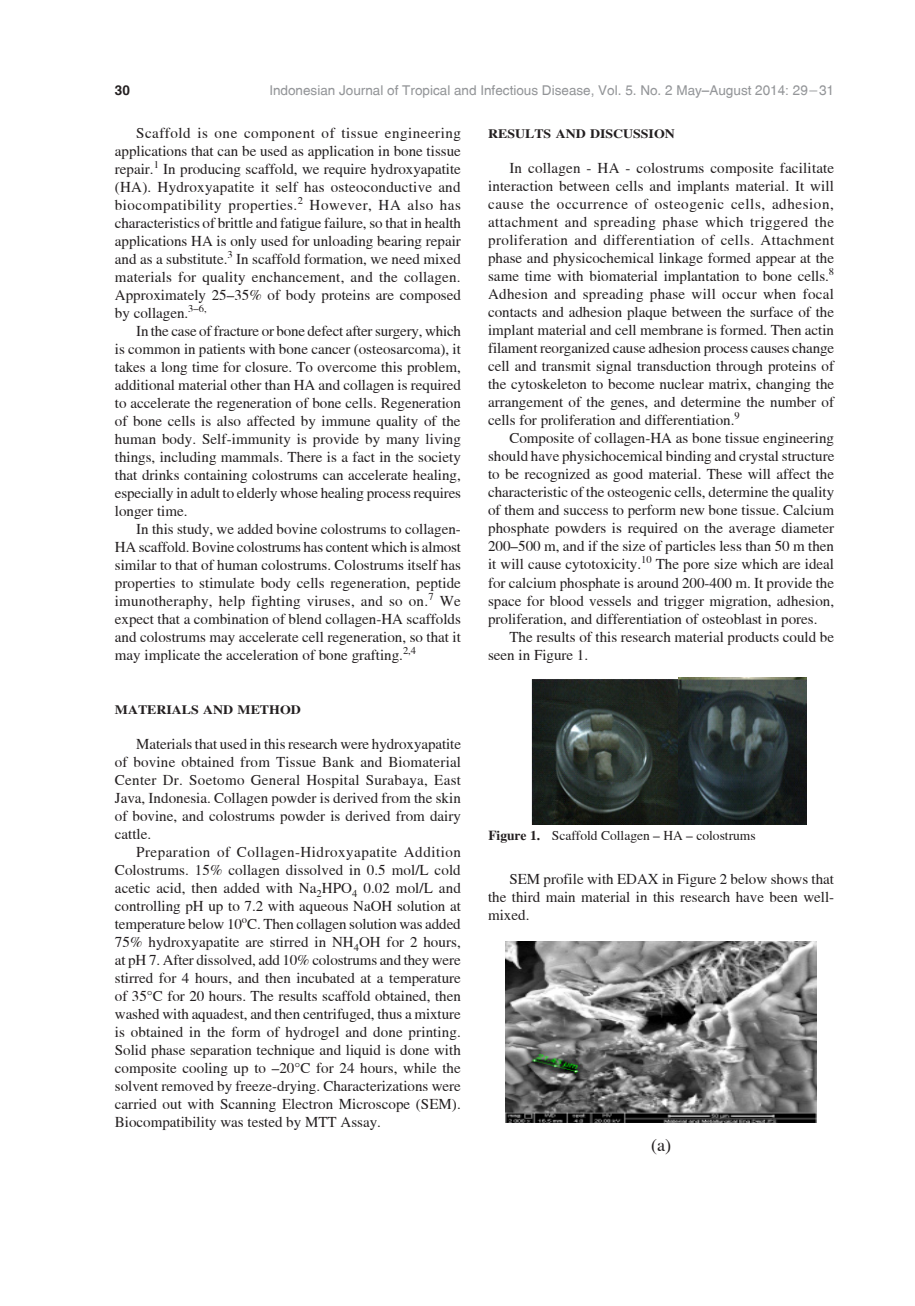
<style>
.page{position:relative;width:915px;height:1306px;background:#fff}
.page>*{position:absolute;margin:0;border:0;box-sizing:border-box;transform-origin:0 0}
.Gambar_kop{font:18px "Tribune";color:#231f20}
.Body_text{font:15px/18px "Tribune";color:#231f20;text-align:justify}
.t1{font:13.5px "New Zurica";color:#939598}
.Gambar_kop-2{font:13.5px "Tribune";color:#231f20}
.t2{font:700 13.5px "New Zurica";color:#231f20}
.Sub_Bab{font:700 12.6px "Tribune";color:#231f20;scale:1.1 1}
.s1{font-weight:700}
</style>
<div class="page">
<img style="left:531px;top:677px;width:274px;height:147px">
<img style="left:505px;top:941px;width:311px;height:181px">
<p class="t2" style="left:115px;top:81px;width:17px">30</p>
<p class="t1" style="left:269px;top:82px;width:566px">Indonesian Journal of Tropical and Infectious Disease, Vol. 5. No. 2 May–August 2014: 29 31</p>
<p class="Body_text" style="left:115px;top:123px;width:347px;text-indent:21px">Scaffold is one component of tissue engineering applications that can be used as application in bone tissue repair.<sup>1</sup> In producing scaffold, we require hydroxyapatite (HA). Hydroxyapatite it self has osteoconductive and biocompatibility properties.<sup>2</sup> However, HA also has characteristics of brittle and fatigue failure, so that in health applications HA is only used for unloading bearing repair and as a substitute.<sup>3</sup> In scaffold formation, we need mixed materials for quality enchancement, and the collagen.<br>Approximately 25–35% of body proteins are composed by collagen.<sup>3–6,</sup></p>
<p class="Body_text" style="left:115px;top:321px;width:347px;text-indent:21px">In the case of fracture or bone defect after surgery, which is common in patients with bone cancer (osteosarcoma), it takes a long time for closure. To overcome this problem, additional material other than HA and collagen is required to accelerate the regeneration of bone cells. Regeneration of bone cells is also affected by immune quality of the human body. Self-immunity is provide by many living things, including mammals. There is a fact in the society that drinks containing colostrums can accelerate healing, especially in adult to elderly whose healing process requires longer time.</p>
<p class="Body_text" style="left:115px;top:519px;width:347px;text-indent:21px">In this study, we added bovine colostrums to collagen-HA scaffold. Bovine colostrums has content which is almost similar to that of human colostrums. Colostrums itself has properties to stimulate body cells regeneration, peptide imunotheraphy, help fighting viruses, and so on.<sup>7</sup> We expect that a combination of blend collagen-HA scaffolds and colostrums may accelerate cell regeneration, so that it may implicate the acceleration of bone grafting.<sup>2,4</sup></p>
<p class="Sub_Bab" style="left:488px;top:126px;width:171px">RESULTS AND DISCUSSION</p>
<p class="Body_text" style="left:488px;top:159px;width:347px;text-indent:21px">In collagen - HA - colostrums composite facilitate interaction between cells and implants material. It will cause the occurrence of osteogenic cells, adhesion, attachment and spreading phase which triggered the proliferation and differentiation of cells. Attachment phase and physicochemical linkage formed appear at the same time with biomaterial implantation to bone cells.<sup>8<br></sup>Adhesion and spreading phase will occur when focal contacts and adhesion plaque between the surface of the implant material and cell membrane is formed. Then actin filament reorganized cause adhesion process causes change cell and transmit signal transduction through proteins of the cytoskeleton to become nuclear matrix, changing the arrangement of the genes, and determine the number of cells for proliferation and differentiation.<sup>9</sup></p>
<p class="Body_text" style="left:488px;top:429px;width:347px;text-indent:21px">Composite of collagen-HA as bone tissue engineering should have physichocemical binding and crystal structure to be recognized as good material. These will affect the characteristic of the osteogenic cells, determine the quality of them and success to perform new bone tissue. Calcium phosphate powders is required on the average diameter 200–500 m, and if the size of particles less than 50 m then it will cause cytotoxicity.<sup>10</sup> The pore size which are ideal for calcium phosphate is around 200-400 m. It provide the space for blood vessels and trigger migration, adhesion, proliferation, and differentiation of osteoblast in pores.</p>
<p class="Body_text" style="left:488px;top:627px;width:347px;text-indent:21px">The results of this research material products could be seen in Figure 1.</p>
<p class="Sub_Bab" style="left:115px;top:702px;width:170px">MATERIALS AND METHOD</p>
<p class="Body_text" style="left:115px;top:734px;width:347px;text-indent:21px">Materials that used in this research were hydroxyapatite of bovine obtained from Tissue Bank and Biomaterial Center Dr. Soetomo General Hospital Surabaya, East Java, Indonesia. Collagen powder is derived from the skin of bovine, and colostrums powder is derived from dairy cattle.</p>
<p class="Body_text" style="left:115px;top:842px;width:347px;text-indent:21px">Preparation of Collagen-Hidroxyapatite Addition Colostrums. 15% collagen dissolved in 0.5 mol/L cold acetic acid, then added with Na<sub>2</sub>HPO<sub>4</sub> 0.02 mol/L and controlling pH up to 7.2 with aqueous NaOH solution at temperature below 10<sup>o</sup>C. Then collagen solution was added 75% hydroxyapatite are stirred in NH<sub>4</sub>OH for 2 hours, at pH 7. After dissolved, add 10% colostrums and they were stirred for 4 hours, and then incubated at a temperature of 35°C for 20 hours. The results scaffold obtained, then washed with aquadest, and then centrifuged, thus a mixture is obtained in the form of hydrogel and done printing.<br>Solid phase separation technique and liquid is done with composite cooling up to –20°C for 24 hours, while the solvent removed by freeze-drying. Characterizations were carried out with Scanning Electron Microscope (SEM).<br>Biocompatibility was tested by MTT Assay.</p>
<p class="Gambar_kop-2" style="left:488px;top:827px;width:269px"><span class="s1">FIGURE 1.</span> Scaffold Collagen – HA – colostrums</p>
<p class="Body_text" style="left:488px;top:869px;width:347px;text-indent:21px">SEM profile with EDAX in Figure 2 below shows that the third main material in this research have been well&shy;mixed.</p>
<p class="Gambar_kop" style="left:651px;top:1134px;width:21px">(a)</p>
</div>
